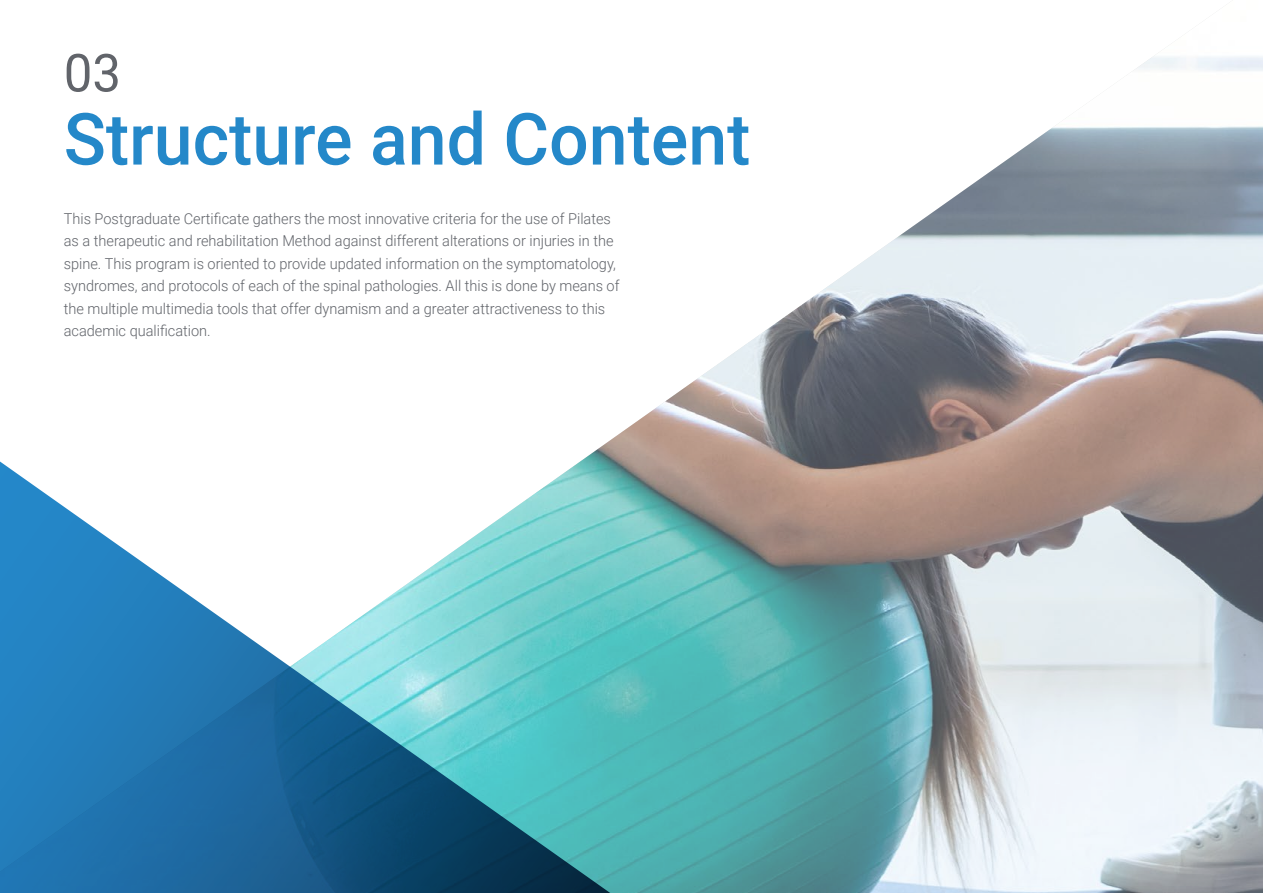
<style>
.page{position:relative;width:1263px;height:893px;background:#fff}
.page>*{position:absolute;margin:0;border:0;box-sizing:border-box;transform-origin:0 0}
.t1{font:500 72px "Roboto";color:#2488c9}
.t2{font:52.5px "Roboto";color:#61646a}
.t3{font:300 15px/22.5px "Roboto";color:#61646a}
</style>
<div class="page">
<img style="left:602px;top:55px;width:661px;height:838px">
<svg style="left:0;top:446px;width:640px;height:447px"></svg>
<h2 class="t2" style="left:64px;top:36px;width:59px">03</h2>
<h1 class="t1" style="left:64px;top:89px;width:688px">Structure and Content</h1>
<p class="t3" style="left:64px;top:207px;width:557px">This Postgraduate Certificate gathers the most innovative criteria for the use of Pilates as a therapeutic and rehabilitation Method against different alterations or injuries in the spine. This program is oriented to provide updated information on the symptomatology, syndromes, and protocols of each of the spinal pathologies. All this is done by means of the multiple multimedia tools that offer dynamism and a greater attractiveness to this academic qualification.</p>
</div>
